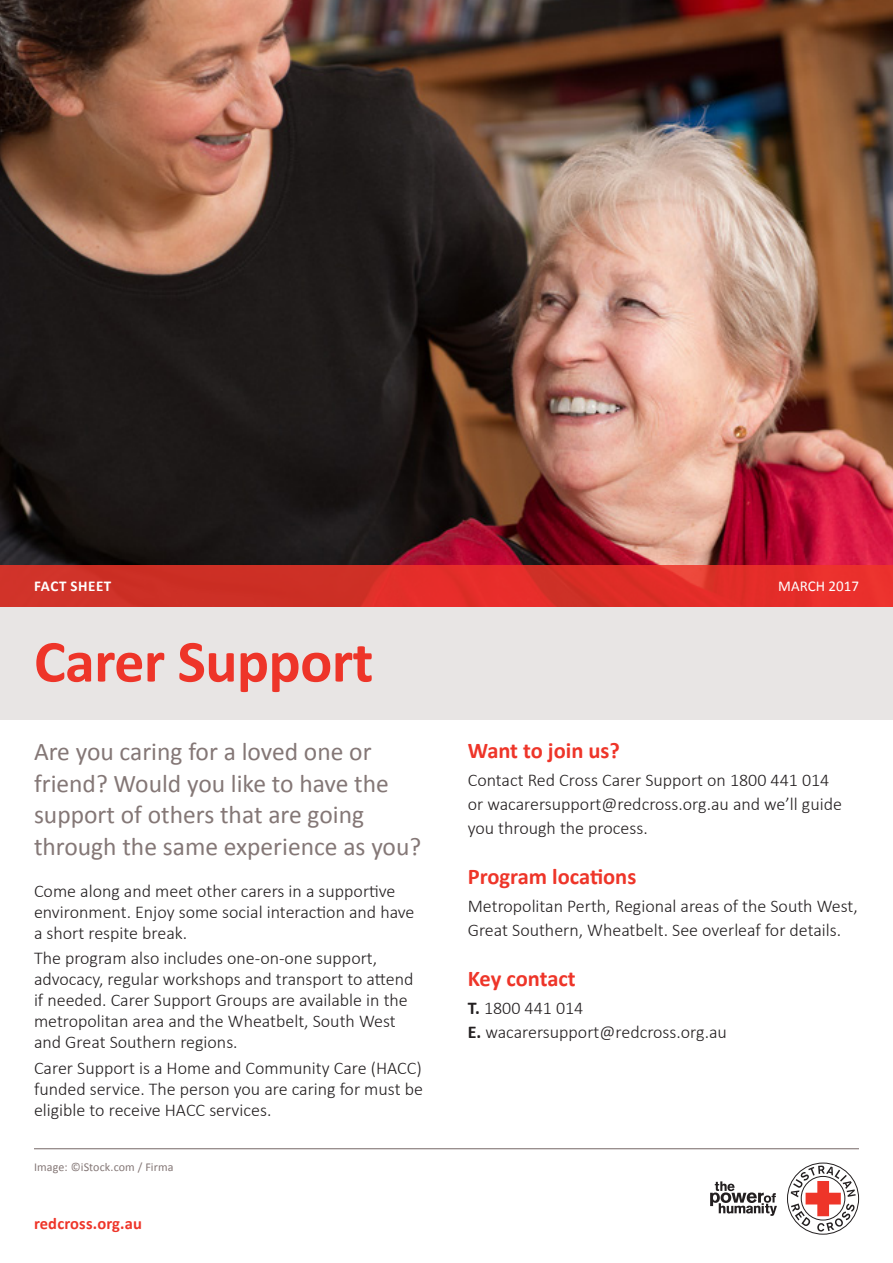
<style>
.page{position:relative;width:893px;height:1263px;background:#fff}
.page>*{position:absolute;margin:0;border:0;box-sizing:border-box;transform-origin:0 0}
.t1{font:700 60px "Calibri";letter-spacing:-.01em;color:#ee3529}
.t2{font:25.5px/31.5px "Calibri";color:#847776}
.t3{font:700 22.5px "Calibri";color:#ee3529}
.t4{font:300 18px/21px "Calibri";color:#231f20}
.t5{font:700 16.5px "Calibri";letter-spacing:.01em;color:#ee3529}
.t6{font:700 15px "Calibri";letter-spacing:.04em;color:#fff}
.t7{font:15px "Calibri";color:#fff}
.t8{font:12px "Calibri";letter-spacing:.01em;color:#847776}
.s1{font-weight:700}
</style>
<div class="page">
<div style="left:0;top:605px;width:893px;height:114px;background:#e8e5e4"></div>
<img style="left:0;top:0;width:893px;height:565px">
<svg style="left:787px;top:1163px;width:72px;height:71px"></svg>
<div style="left:787px;top:1163px;width:72px;height:71px;border:1px solid #231f20;border-radius:50%"></div>
<svg style="left:791px;top:1165px;width:65px;height:66px"></svg>
<svg style="left:710px;top:1181px;width:67px;height:35px"></svg>
<svg style="left:0;top:565px;width:893px;height:42px;background:#d92f28"></svg>
<hr style="left:34px;top:1148px;width:825px;height:1px;background:#847776">
<p class="t6" style="left:34px;top:576px;width:79px">FACT SHEET</p>
<p class="t7" style="left:778px;top:576px;width:82px">MARCH 2017</p>
<h1 class="t1" style="left:34px;top:623px;width:341px">Carer Support</h1>
<h2 class="t2" style="left:34px;top:735px;width:389px">Are you caring for a loved one or friend? Would you like to have the support of others that are going through the same experience as you?</h2>
<p class="t4" style="left:34px;top:880px;width:382px">Come along and meet other carers in a supportive environment. Enjoy some social interaction and have a short respite break.</p>
<p class="t4" style="left:34px;top:947px;width:381px">The program also includes one-on-one support, advocacy, regular workshops and transport to attend if needed. Carer Support Groups are available in the metropolitan area and the Wheatbelt, South West and Great Southern regions.</p>
<p class="t4" style="left:34px;top:1056px;width:390px;text-align:justify">Carer Support is a Home and Community Care (HACC) funded service. The person you are caring for must be eligible to receive HACC services.</p>
<p class="t8" style="left:34px;top:1160px;width:141px">Image: ©iStock.com / Firma</p>
<p class="t5" style="left:34px;top:1213px;width:109px">redcross.org.au</p>
<p class="t3" style="left:468px;top:736px;width:154px">Want to join us?</p>
<p class="t4" style="left:468px;top:767px;width:376px;line-height:24px">Contact Red Cross Carer Support on 1800 441 014 or wacarersupport@redcross.org.au and we’ll guide you through the process.</p>
<p class="t3" style="left:468px;top:862px;width:170px">Program locations</p>
<p class="t4" style="left:468px;top:893px;width:392px;line-height:24px">Metropolitan Perth, Regional areas of the South West,<br>Great Southern, Wheatbelt. See overleaf for details.</p>
<p class="t3" style="left:468px;top:964px;width:109px">Key contact</p>
<p class="t4" style="left:468px;top:995px;width:261px;line-height:24px"><span class="s1">T.</span> 1800 441 014<br><span class="s1">E.</span> wacarersupport@redcross.org.au</p>
</div>
